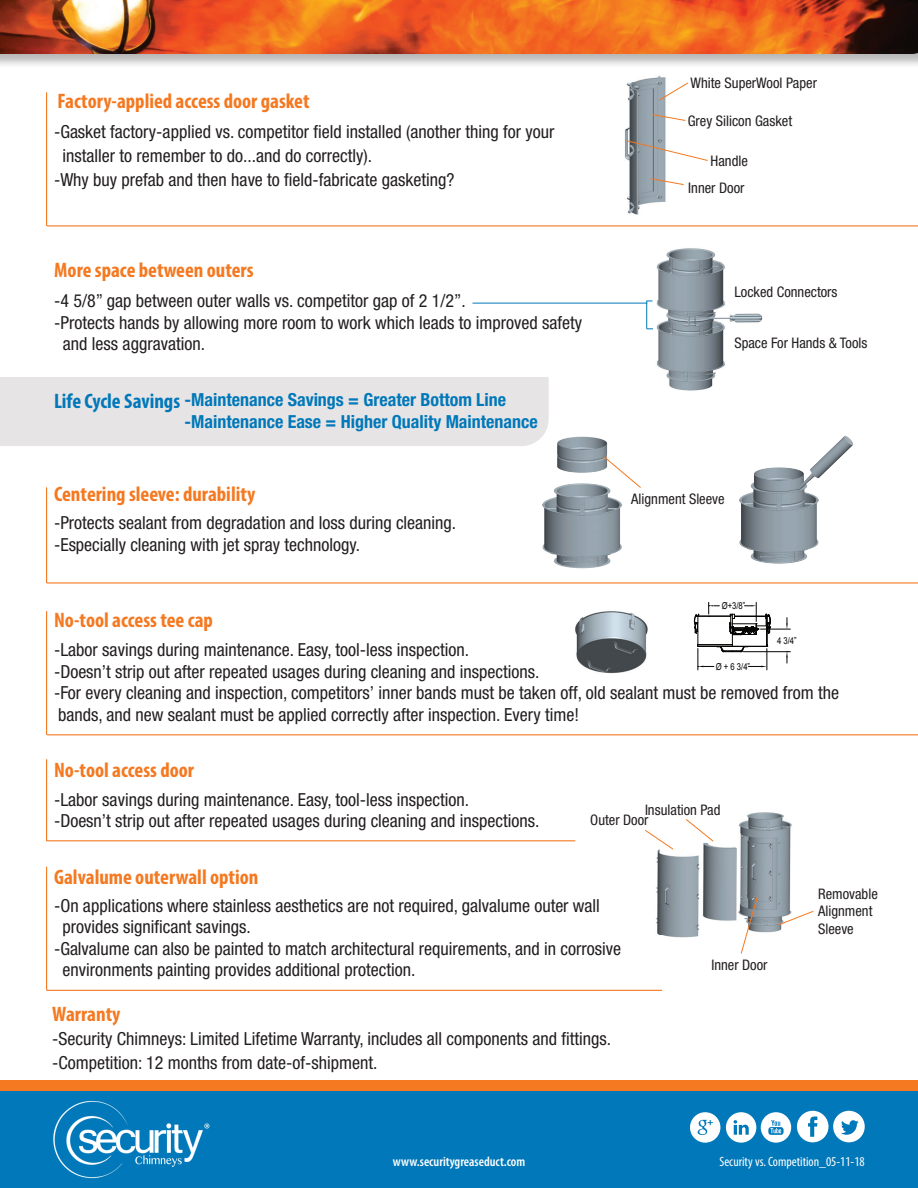
<style>
.page{position:relative;width:918px;height:1188px;background:#fff}
.page>*{position:absolute;margin:0;border:0;box-sizing:border-box;transform-origin:0 0}
.t1{font:700 condensed 21px "Myriad Pro";color:#f47921}
.t2{font:700 condensed 21px "Myriad Pro";color:#0078b9}
.t3{font:condensed 18px/21.6px "Helvetica Neue";color:#231f20}
.t4{font:700 condensed 18px/21.6px "Helvetica Neue";color:#0078b9}
.t5{font:condensed 14.55px/17.5px "Helvetica Neue";color:#231f20}
.t6{font:condensed 13.5px "Myriad Pro";color:#fff}
.t7{font:600 condensed 13.5px "Myriad Pro";color:#fff}
.t8{font:9.6px "Arial";color:#040503;scale:.8 1}
</style>
<div class="page">
<img style="left:618px;top:248px;width:145px;height:143px">
<svg style="left:646px;top:301px;width:7px;height:28px"></svg>
<img style="left:593px;top:75px;width:118px;height:152px">
<svg style="left:658px;top:82px;width:31px;height:19px"></svg>
<svg style="left:651px;top:113px;width:35px;height:9px"></svg>
<svg style="left:626px;top:140px;width:83px;height:22px"></svg>
<svg style="left:650px;top:178px;width:35px;height:8px"></svg>
<div style="left:0;top:1091px;width:918px;height:97px;background:#0078b9"></div>
<svg style="left:690px;top:1112px;width:30px;height:31px"></svg>
<svg style="left:726px;top:1112px;width:65px;height:31px"></svg>
<svg style="left:797px;top:1111px;width:68px;height:31px"></svg>
<div style="left:0;top:1080px;width:918px;height:11px;background:#f47921"></div>
<img style="left:739px;top:436px;width:115px;height:128px">
<img style="left:542px;top:436px;width:80px;height:133px">
<svg style="left:603px;top:456px;width:38px;height:33px"></svg>
<img style="left:656px;top:812px;width:136px;height:126px">
<svg style="left:740px;top:895px;width:19px;height:59px"></svg>
<svg style="left:777px;top:910px;width:37px;height:16px"></svg>
<svg style="left:685px;top:818px;width:29px;height:25px"></svg>
<svg style="left:645px;top:829px;width:29px;height:21px"></svg>
<hr style="left:760px;top:629px;width:30px;height:1px;background:#040503">
<hr style="left:743px;top:651px;width:47px;height:1px;background:#040503">
<svg style="left:786px;top:618px;width:2px;height:11px"></svg>
<svg style="left:786px;top:651px;width:2px;height:12px"></svg>
<svg style="left:694px;top:602px;width:77px;height:68px"></svg>
<img style="left:575px;top:611px;width:73px;height:63px">
<div style="left:0;top:0;width:918px;height:69px;background:#231f20;opacity:.32"></div>
<img style="left:0;top:0;width:918px;height:54px">
<div style="left:0;top:377px;width:549px;height:69px;background:#e7e4e5"></div>
<hr style="left:472px;top:303px;width:175px;height:1px;background:#0078b9">
<hr style="left:47px;top:225px;width:871px;height:1px;background:#f47921">
<hr style="left:46px;top:92px;width:1px;height:134px;background:#f47921">
<hr style="left:47px;top:582px;width:871px;height:2px;background:#f47921">
<hr style="left:46px;top:487px;width:1px;height:96px;background:#f47921">
<hr style="left:47px;top:734px;width:871px;height:1px;background:#f47921">
<hr style="left:46px;top:611px;width:1px;height:124px;background:#f47921">
<hr style="left:47px;top:840px;width:528px;height:1px;background:#f47921">
<hr style="left:46px;top:759px;width:1px;height:82px;background:#f47921">
<hr style="left:47px;top:990px;width:615px;height:1px;background:#f47921">
<hr style="left:46px;top:867px;width:1px;height:123px;background:#f47921">
<img style="left:53px;top:1100px;width:157px;height:79px">
<p class="t1" style="left:58px;top:88px;width:254px">Factory-applied access door gasket</p>
<p class="t3" style="left:54px;top:121px;width:502px">-Gasket factory-applied vs. competitor field installed (another thing for your</p>
<p class="t3" style="left:63px;top:145px;width:311px">installer to remember to do...and do correctly).</p>
<p class="t3" style="left:54px;top:169px;width:402px">-Why buy prefab and then have to field-fabricate gasketing?</p>
<p class="t1" style="left:54px;top:257px;width:201px">More space between outers</p>
<p class="t3" style="left:54px;top:290px;width:413px">-4 5/8” gap between outer walls vs. competitor gap of 2 1/2”.</p>
<p class="t3" style="left:54px;top:312px;width:529px">-Protects hands by allowing more room to work which leads to improved safety</p>
<p class="t3" style="left:63px;top:333px;width:144px">and less aggravation.</p>
<p class="t4" style="left:184px;top:389px;width:355px">-Maintenance Savings = Greater Bottom Line -Maintenance Ease = Higher Quality Maintenance</p>
<p class="t2" style="left:54px;top:388px;width:128px">Life Cycle Savings</p>
<p class="t1" style="left:54px;top:481px;width:203px">Centering sleeve: durability</p>
<p class="t3" style="left:54px;top:512px;width:404px">-Protects sealant from degradation and loss during cleaning. -Especially cleaning with jet spray technology.</p>
<p class="t5" style="left:690px;top:74px;width:128px">White SuperWool Paper</p>
<p class="t5" style="left:688px;top:112px;width:106px">Grey Silicon Gasket</p>
<p class="t5" style="left:688px;top:147px;width:61px;line-height:27.2px;text-align:right">Handle<br>Inner Door</p>
<p class="t5" style="left:734px;top:283px;width:105px">Locked Connectors</p>
<p class="t5" style="left:734px;top:334px;width:135px">Space For Hands &amp; Tools</p>
<p class="t5" style="left:631px;top:490px;width:95px">Alignment Sleeve</p>
<p class="t8" style="left:722px;top:599px;width:31px">Ø+3/8”</p>
<p class="t1" style="left:54px;top:607px;width:161px">No-tool access tee cap</p>
<p class="t3" style="left:54px;top:639px;width:787px">-Labor savings during maintenance. Easy, tool-less inspection.<br>-Doesn’t strip out after repeated usages during cleaning and inspections.<br>-For every cleaning and inspection, competitors’ inner bands must be taken off, old sealant must be removed from the bands, and new sealant must be applied correctly after inspection. Every time!</p>
<p class="t8" style="left:777px;top:634px;width:26px">4 3/4”</p>
<p class="t8" style="left:716px;top:660px;width:44px">Ø + 6 3/4”</p>
<p class="t1" style="left:54px;top:757px;width:142px">No-tool access door</p>
<p class="t3" style="left:54px;top:789px;width:487px">-Labor savings during maintenance. Easy, tool-less inspection.<br>-Doesn’t strip out after repeated usages during cleaning and inspections.</p>
<p class="t5" style="left:590px;top:804px;width:132px;line-height:10.6px;text-indent:55px">Insulation Pad<br>Outer Door</p>
<p class="t1" style="left:54px;top:864px;width:206px">Galvalume outerwall option</p>
<p class="t3" style="left:54px;top:894px;width:547px">-On applications where stainless aesthetics are not required, galvalume outer wall</p>
<p class="t3" style="left:63px;top:916px;width:190px">provides significant savings.</p>
<p class="t3" style="left:54px;top:938px;width:569px">-Galvalume can also be painted to match architectural requirements, and in corrosive</p>
<p class="t3" style="left:63px;top:959px;width:354px">environments painting provides additional protection.</p>
<p class="t1" style="left:52px;top:1001px;width:70px">Warranty</p>
<p class="t3" style="left:52px;top:1027px;width:560px;line-height:24px">-Security Chimneys: Limited Lifetime Warranty, includes all components and fittings. -Competition: 12 months from date-of-shipment.</p>
<p class="t5" style="left:711px;top:956px;width:58px">Inner Door</p>
<p class="t5" style="left:818px;top:885px;width:61px">Removable<br>Alignment<br>Sleeve</p>
<p class="t7" style="left:393px;top:1153px;width:134px">www.securitygreaseduct.com</p>
<p class="t6" style="left:719px;top:1154px;width:147px">Security vs. Competition_05-11-18</p>
</div>
